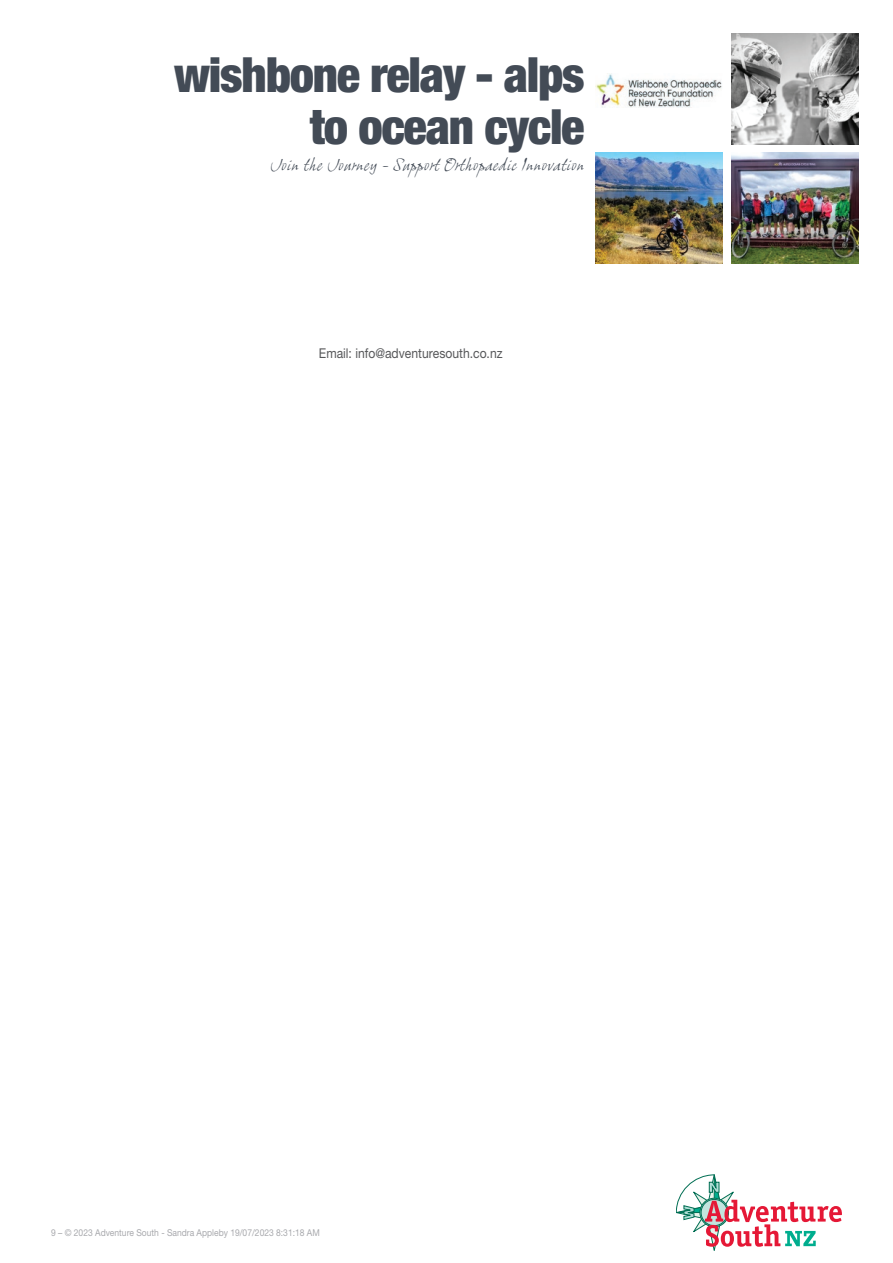
<style>
.page{position:relative;width:893px;height:1263px;background:#fff}
.page>*{position:absolute;margin:0;border:0;box-sizing:border-box;transform-origin:0 0}
.t1{font:900 condensed 48.6px/52.9px "Helvetica Neue LT Std";letter-spacing:-.025em;color:#434b56;text-align:right}
.t2{font:16.2px "Grimshaw Hand ITC Italic";color:#434b56}
.t3{font:13.5px "Helvetica Neue LT Std";color:#57585a;scale:.9 1}
.t4{font:9.45px "Helvetica Neue LT Std";color:#a8a9ad;scale:.9 1}
</style>
<div class="page">
<img style="left:596px;top:73px;width:126px;height:34px">
<img style="left:731px;top:34px;width:128px;height:110px">
<img style="left:595px;top:153px;width:128px;height:110px">
<img style="left:731px;top:153px;width:128px;height:110px">
<svg style="left:676px;top:1174px;width:166px;height:76px"></svg>
<h1 class="t1" style="left:174px;top:47px;width:412px">wishbone relay ‑ alps to ocean cycle</h1>
<h2 class="t2" style="left:270px;top:155px;width:316px">Join the Journey ‑ Support Orthopaedic Innovation</h2>
<h3 class="t3" style="left:319px;top:345px;width:206px">Email: info@adventuresouth.co.nz</h3>
<p class="t4" style="left:51px;top:1227px;width:300px">9 – © 2023 Adventure South - Sandra Appleby 19/07/2023 8:31:18 AM</p>
</div>
